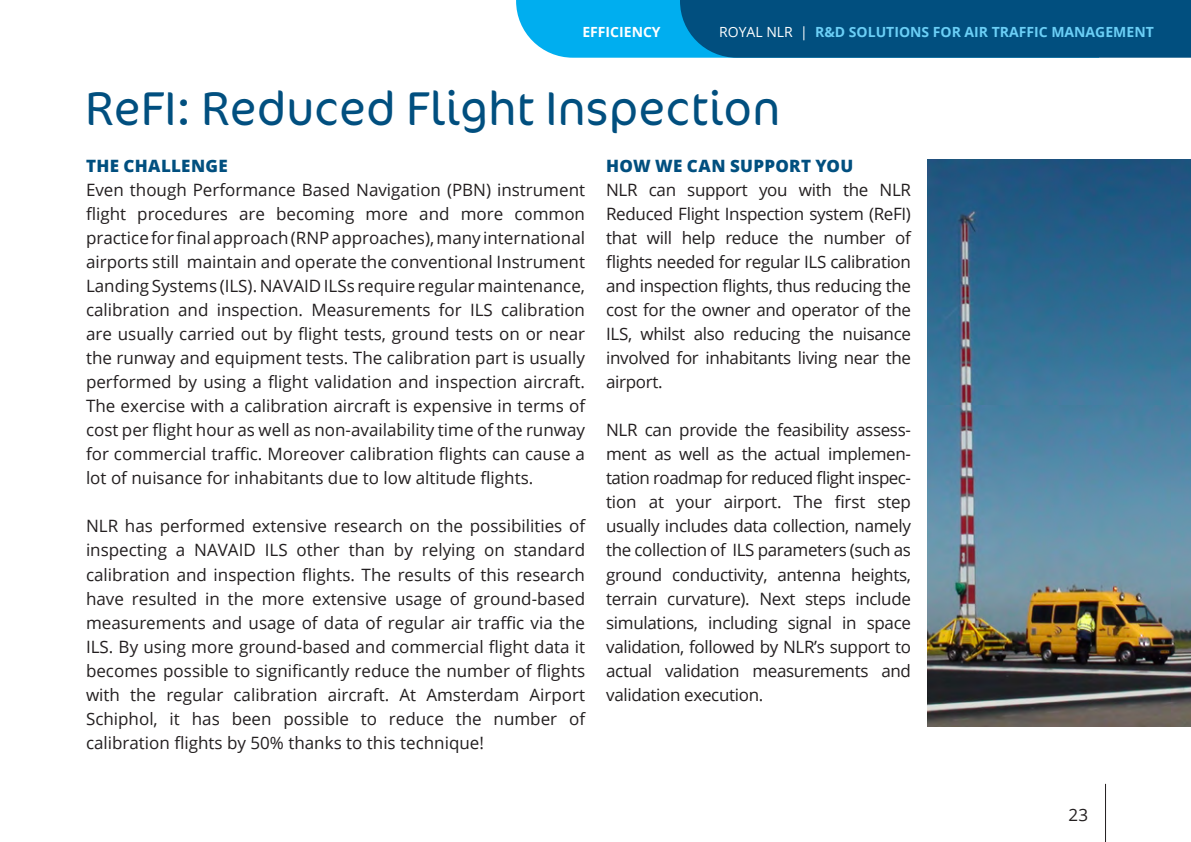
<style>
.page{position:relative;width:1191px;height:842px;background:#fff}
.page>*{position:absolute;margin:0;border:0;box-sizing:border-box;transform-origin:0 0}
.NLR_Kop{font:300 48px "Cocon OT";color:#014f7f}
.NLR_Broodtekst{font:17px/24px "Open Sans";color:#231f20;text-align:justify}
.NLR_Tussenkopjes{font:800 17px "Open Sans";letter-spacing:.02em;color:#014f7f}
.t1{font:700 14px "Open Sans";color:#6bcff6}
.t2{font:700 14px "Open Sans";color:#fff}
.s1{font-weight:400;color:#fff}
</style>
<div class="page">
<img style="left:927px;top:159px;width:264px;height:567px">
<hr style="left:1105px;top:784px;width:1px;height:58px;background:#231f20">
<svg style="left:516px;top:0;width:675px;height:58px;background:#076a9d"></svg>
<p class="t2" style="left:582px;top:22px;width:80px">EFFICIENCY</p>
<p class="t1" style="left:719px;top:22px;width:436px"><span class="s1">ROYAL NLR |</span> R&amp;D SOLUTIONS FOR AIR TRAFFIC MANAGEMENT</p>
<p class="NLR_Kop" style="left:85px;top:73px;width:696px">ReFI: Reduced Flight Inspection</p>
<p class="NLR_Tussenkopjes" style="left:606px;top:153px;width:249px">HOW WE CAN SUPPORT YOU</p>
<p class="NLR_Broodtekst" style="left:606px;top:178px;width:306px">NLR can support you with the NLR Reduced Flight Inspection system (ReFI) that will help reduce the number of flights needed for regular ILS calibration and inspection flights, thus reducing the cost for the owner and operator of the ILS, whilst also reducing the nuisance involved for inhabitants living near the airport.</p>
<p class="NLR_Broodtekst" style="left:606px;top:418px;width:306px">NLR can provide the feasibility assess&shy;ment as well as the actual implemen&shy;tation roadmap for reduced flight inspec&shy;tion at your airport. The first step usually includes data collection, namely the collection of ILS parameters (such as ground conductivity, antenna heights, terrain curvature). Next steps include simulations, including signal in space validation, followed by NLR’s support to actual validation measurements and validation execution.</p>
<p class="NLR_Tussenkopjes" style="left:86px;top:153px;width:143px">THE CHALLENGE</p>
<p class="NLR_Broodtekst" style="left:86px;top:178px;width:500px">Even though Performance Based Navigation (PBN) instrument flight procedures are becoming more and more common practice for final approach (RNP approaches), many international airports still maintain and operate the conventional Instrument Landing Systems (ILS). NAVAID ILSs require regular maintenance, calibration and inspection. Measurements for ILS calibration are usually carried out by flight tests, ground tests on or near the runway and equipment tests. The calibration part is usually performed by using a flight validation and inspection aircraft.<br>The exercise with a calibration aircraft is expensive in terms of cost per flight hour as well as non-availability time of the runway for commercial traffic. Moreover calibration flights can cause a lot of nuisance for inhabitants due to low altitude flights.</p>
<p class="NLR_Broodtekst" style="left:86px;top:514px;width:500px">NLR has performed extensive research on the possibilities of inspecting a NAVAID ILS other than by relying on standard calibration and inspection flights. The results of this research have resulted in the more extensive usage of ground-based measurements and usage of data of regular air traffic via the ILS. By using more ground-based and commercial flight data it becomes possible to significantly reduce the number of flights with the regular calibration aircraft. At Amsterdam Airport Schiphol, it has been possible to reduce the number of calibration flights by 50% thanks to this technique!</p>
<p class="NLR_Broodtekst" style="left:1068px;top:802px;width:21px">23</p>
</div>
